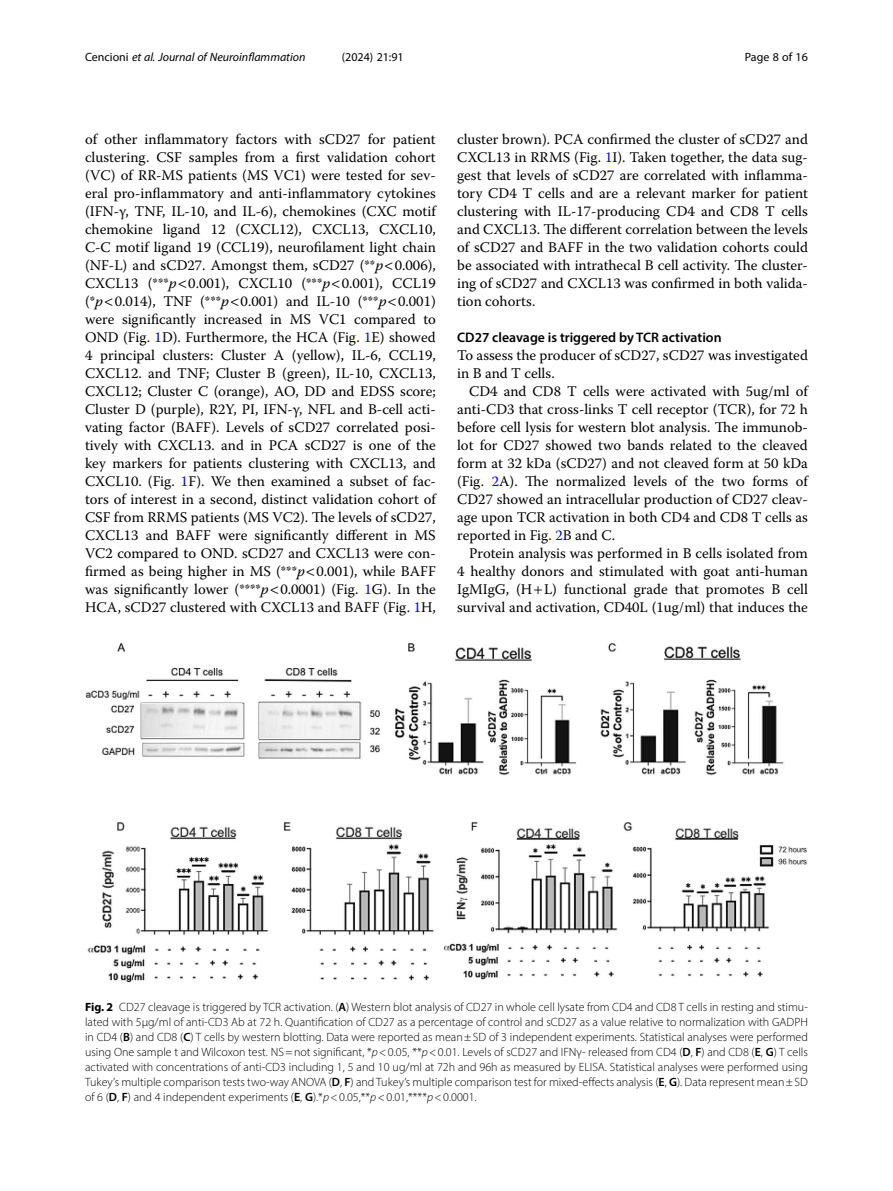
<style>
.page{position:relative;width:893px;height:1191px;background:#fff}
.page>*{position:absolute;margin:0;border:0;box-sizing:border-box;transform-origin:0 0}
.Body_Text_Indent{font:14.7px/18px "Warnock Pro";color:#000;text-align:justify}
.Body_Text{font:14.7px/18px "Warnock Pro";color:#000}
.Head_2{font:600 13.8px "Myriad Pro";color:#000}
.Figure_Caption{font:300 12px/15px "Myriad Pro";color:#000;text-align:justify}
.t1{font:italic 12px "Myriad Pro";color:#000}
.t2{font:12px "Myriad Pro";color:#000}
.s1{font-style:normal}
.s2{font-style:italic}
.s3{color:#00f}
.s4{font-weight:700}
.s5{font-weight:600}
</style>
<div class="page">
<img style="left:85px;top:643px;width:723px;height:340px">
<p class="t1" style="left:85px;top:50px;width:222px"><span class="s1">Cencioni</span> et al. Journal of Neuroinflammation</p>
<p class="t2" style="left:342px;top:50px;width:63px">(2024) 21:91</p>
<p class="t2" style="left:745px;top:50px;width:65px">Page 8 of 16</p>
<p class="Body_Text_Indent" style="left:85px;top:130px;width:352px">of other inflammatory factors with sCD27 for patient clustering. CSF samples from a first validation cohort (VC) of RR-MS patients (MS VC1) were tested for sev&shy;eral pro-inflammatory and anti-inflammatory cytokines (IFN-γ, TNF, IL-10, and IL-6), chemokines (CXC motif chemokine ligand 12 (CXCL12), CXCL13, CXCL10, C-C motif ligand 19 (CCL19), neurofilament light chain (NF-L) and sCD27. Amongst them, sCD27 (**<span class="s2">p</span> 0.006), CXCL13 (***<span class="s2">p</span> 0.001), CXCL10 (***<span class="s2">p</span> 0.001), CCL19 (*<span class="s2">p</span> 0.014), TNF (***<span class="s2">p</span> 0.001) and IL-10 (***<span class="s2">p</span> 0.001) were significantly increased in MS VC1 compared to OND (Fig. <span class="s3">1</span>D). Furthermore, the HCA (Fig. <span class="s3">1</span>E) showed 4 principal clusters: Cluster A (yellow), IL-6, CCL19, CXCL12. and TNF; Cluster B (green), IL-10, CXCL13, CXCL12; Cluster C (orange), AO, DD and EDSS score; Cluster D (purple), R2Y, PI, IFN-γ, NFL and B-cell acti&shy;vating factor (BAFF). Levels of sCD27 correlated posi&shy;tively with CXCL13. and in PCA sCD27 is one of the key markers for patients clustering with CXCL13, and CXCL10. (Fig. <span class="s3">1</span>F). We then examined a subset of fac&shy;tors of interest in a second, distinct validation cohort of CSF from RRMS patients (MS VC2). The levels of sCD27, CXCL13 and BAFF were significantly different in MS VC2 compared to OND. sCD27 and CXCL13 were con&shy;firmed as being higher in MS (***<span class="s2">p</span> 0.001), while BAFF was significantly lower (****<span class="s2">p</span> 0.0001) (Fig. <span class="s3">1</span>G). In the HCA, sCD27 clustered with CXCL13 and BAFF (Fig. <span class="s3">1</span>H,</p>
<p class="Body_Text_Indent" style="left:457px;top:130px;width:352px">cluster brown). PCA confirmed the cluster of sCD27 and CXCL13 in RRMS (Fig. <span class="s3">1</span>I). Taken together, the data sug&shy;gest that levels of sCD27 are correlated with inflamma&shy;tory CD4 T cells and are a relevant marker for patient clustering with IL-17-producing CD4 and CD8 T cells and CXCL13. The different correlation between the levels of sCD27 and BAFF in the two validation cohorts could be associated with intrathecal B cell activity. The cluster&shy;ing of sCD27 and CXCL13 was confirmed in both valida&shy;tion cohorts.</p>
<p class="Head_2" style="left:457px;top:329px;width:266px">CD27 cleavage is triggered by TCR activation</p>
<p class="Body_Text" style="left:457px;top:346px;width:352px">To assess the producer of sCD27, sCD27 was investigated in B and T cells.</p>
<p class="Body_Text_Indent" style="left:457px;top:382px;width:352px;text-indent:12px">CD4 and CD8 T cells were activated with 5ug/ml of anti-CD3 that cross-links T cell receptor (TCR), for 72 h before cell lysis for western blot analysis. The immunob&shy;lot for CD27 showed two bands related to the cleaved form at 32 kDa (sCD27) and not cleaved form at 50 kDa (Fig. <span class="s3">2</span>A). The normalized levels of the two forms of CD27 showed an intracellular production of CD27 cleav&shy;age upon TCR activation in both CD4 and CD8 T cells as reported in Fig. <span class="s3">2</span>B and C.</p>
<p class="Body_Text_Indent" style="left:457px;top:544px;width:352px;text-indent:12px">Protein analysis was performed in B cells isolated from 4 healthy donors and stimulated with goat anti-human IgMIgG, (H L) functional grade that promotes B cell survival and activation, CD40L (1ug/ml) that induces the</p>
<p class="Figure_Caption" style="left:85px;top:999px;width:724px"><span class="s4">Fig. 2</span> CD27 cleavage is triggered by TCR activation. (<span class="s5">A</span>) Western blot analysis of CD27 in whole cell lysate from CD4 and CD8 T cells in resting and stimu&shy;lated with 5μg/ml of anti-CD3 Ab at 72 h. Quantification of CD27 as a percentage of control and sCD27 as a value relative to normalization with GADPH in CD4 (<span class="s5">B</span>) and CD8 (<span class="s5">C</span>) T cells by western blotting. Data were reported as mean±SD of 3 independent experiments. Statistical analyses were performed using One sample t and Wilcoxon test. NS=not significant, *<span class="s2">p</span>&lt;0.05, **<span class="s2">p</span>&lt;0.01. Levels of sCD27 and IFNγ- released from CD4 (<span class="s5">D</span>, <span class="s5">F</span>) and CD8 (<span class="s5">E</span>, <span class="s5">G</span>) T cells activated with concentrations of anti-CD3 including 1, 5 and 10 ug/ml at 72h and 96h as measured by ELISA. Statistical analyses were performed using Tukey’s multiple comparison tests two-way ANOVA (<span class="s5">D</span>, <span class="s5">F</span>) and Tukey’s multiple comparison test for mixed-effects analysis (<span class="s5">E</span>, <span class="s5">G</span>). Data represent mean±SD of 6 (<span class="s5">D</span>, <span class="s5">F</span>) and 4 independent experiments (<span class="s5">E</span>, <span class="s5">G</span>).*<span class="s2">p</span>&lt;0.05,**<span class="s2">p</span>&lt;0.01,****<span class="s2">p</span>&lt;0.0001.</p>
</div>
